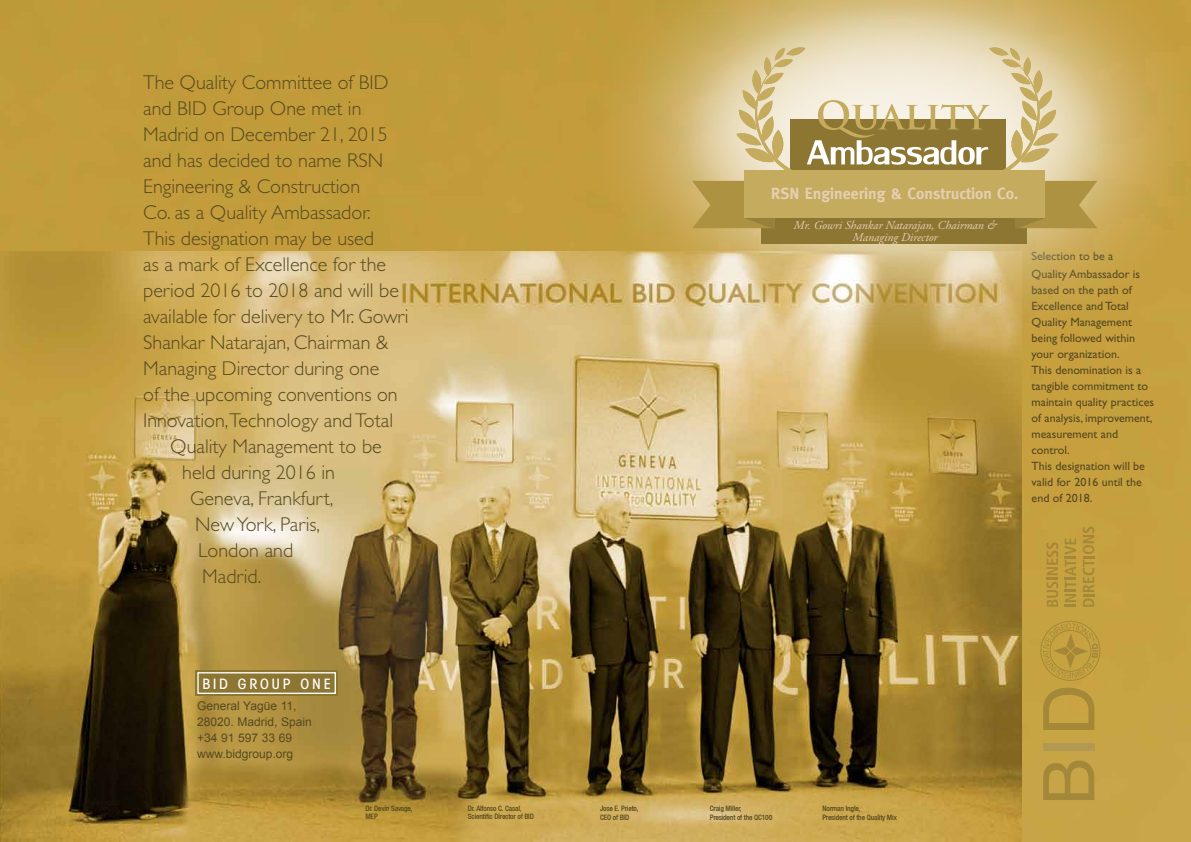
<style>
.page{position:relative;width:1191px;height:842px;background:#fff}
.page>*{position:absolute;margin:0;border:0;box-sizing:border-box;transform-origin:0 0}
.t1{font:51.8px "Lily UPC";color:#fff}
.t2{font:300 20px "Gill Sans";color:#56491f}
.t3{font:700 16px "Meta";color:#e5cfb2}
.t4{font:500 condensed 14.4px "Avant Garde";letter-spacing:.2em;color:#fff}
.t5{font:12px/16px "Gill Sans";color:#56491f}
.t6{font:12px/16px "Arial";color:#56491f}
.t7{font:italic 12px/12px "Adobe Garamond Pro";color:#e5cfb2;text-align:center}
.t8{font:500 condensed 7.5px/8.4px "Helvetica 67";letter-spacing:-.025em;color:#56491f}
</style>
<div class="page">
<img style="left:0;top:0;width:1191px;height:842px">
<img style="left:0;top:251px;width:1021px;height:591px">
<div style="left:196px;top:670px;width:142px;height:25px;background:#8d7632"></div>
<div style="left:197px;top:672px;width:139px;height:22px;background:#8d7632;border:1px solid #fff"></div>
<svg style="left:1046px;top:542px;width:12px;height:65px"></svg>
<svg style="left:1064px;top:538px;width:12px;height:69px"></svg>
<svg style="left:1082px;top:527px;width:12px;height:80px"></svg>
<svg style="left:1043px;top:760px;width:51px;height:40px;background:#b59540"></svg>
<div style="left:1043px;top:744px;width:51px;height:7px;background:#b29851"></div>
<svg style="left:1043px;top:688px;width:51px;height:42px;background:#b7973e"></svg>
<svg style="left:1040px;top:621px;width:60px;height:60px;background:#bd9b3e"></svg>
<div style="left:582px;top:0;width:609px;height:368px;background:#fff;opacity:.75"></div>
<svg style="left:683px;top:6px;width:427px;height:258px;background:#ddca98"></svg>
<div style="left:761px;top:212px;width:266px;height:32px;background:#8d7632"></div>
<svg style="left:692px;top:44px;width:405px;height:185px;background:#ccba88"></svg>
<div style="left:744px;top:171px;width:301px;height:47px;background:#c5ab5e"></div>
<p class="t2" style="left:143px;top:71px;width:247px">The Quality Committee of BID</p>
<p class="t2" style="left:143px;top:97px;width:220px">and BID Group One met in</p>
<p class="t2" style="left:143px;top:123px;width:246px">Madrid on December 21, 2015</p>
<p class="t2" style="left:143px;top:149px;width:242px">and has decided to name RSN</p>
<p class="t2" style="left:143px;top:175px;width:218px">Engineering &amp; Construction</p>
<p class="t2" style="left:143px;top:201px;width:229px">Co. as a Quality Ambassador.</p>
<p class="t2" style="left:143px;top:227px;width:232px">This designation may be used</p>
<p class="t2" style="left:143px;top:253px;width:244px">as a mark of Excellence for the</p>
<p class="t2" style="left:143px;top:279px;width:257px">period 2016 to 2018 and will be</p>
<p class="t2" style="left:143px;top:305px;width:267px">available for delivery to Mr. Gowri</p>
<p class="t2" style="left:143px;top:331px;width:247px">Shankar Natarajan, Chairman &amp;</p>
<p class="t2" style="left:143px;top:357px;width:237px">Managing Director during one</p>
<p class="t2" style="left:143px;top:383px;width:256px">of the upcoming conventions on</p>
<p class="t2" style="left:143px;top:409px;width:251px">Innovation,Technology and Total</p>
<p class="t2" style="left:170px;top:435px;width:213px">Quality Management to be</p>
<p class="t2" style="left:182px;top:461px;width:154px">held during 2016 in</p>
<p class="t2" style="left:190px;top:487px;width:145px">Geneva, Frankfurt,</p>
<p class="t2" style="left:195px;top:513px;width:126px">New York, Paris,</p>
<p class="t2" style="left:198px;top:539px;width:96px">London and</p>
<p class="t2" style="left:202px;top:565px;width:61px">Madrid.</p>
<p class="t4" style="left:202px;top:674px;width:130px">BID GROUP ONE</p>
<p class="t6" style="left:197px;top:698px;width:116px">General Yagüe 11,<br>28020. Madrid, Spain +34 91 597 33 69 www.bidgroup.org</p>
<p class="t8" style="left:365px;top:805px;width:48px;line-height:7.5px">Dr. Devin Savage,<br>MEP</p>
<p class="t8" style="left:468px;top:805px;width:67px;line-height:7.5px">Dr. Alfonso C. Casal,<br>Scientific Director of BID</p>
<h1 class="t1" style="left:806px;top:128px;width:183px">Ambassador</h1>
<p class="t3" style="left:771px;top:184px;width:248px">RSN Engineering &amp; Construction Co.</p>
<p class="t7" style="left:794px;top:220px;width:204px">Mr. Gowri Shankar Natarajan, Chairman &amp;<br>Managing Director</p>
<p class="t5" style="left:1031px;top:247px;width:110px;line-height:18px">Selection to be a<br>Quality Ambassador is</p>
<p class="t5" style="left:1031px;top:282px;width:124px">based on the path of<br>Excellence and Total<br>Quality Management being followed within your organization.<br>This denomination is a tangible commitment to maintain quality practices of analysis, improvement, measurement and control.<br>This designation will be valid for 2016 until the end of 2018.</p>
<p class="t8" style="left:600px;top:804px;width:40px">Jose E. Prieto,<br>CEO of BID</p>
<p class="t8" style="left:710px;top:804px;width:64px">Craig Miller,<br>President of the QC100</p>
<p class="t8" style="left:822px;top:804px;width:76px">Norman Ingle,<br>President of the Quality Mix</p>
</div>
